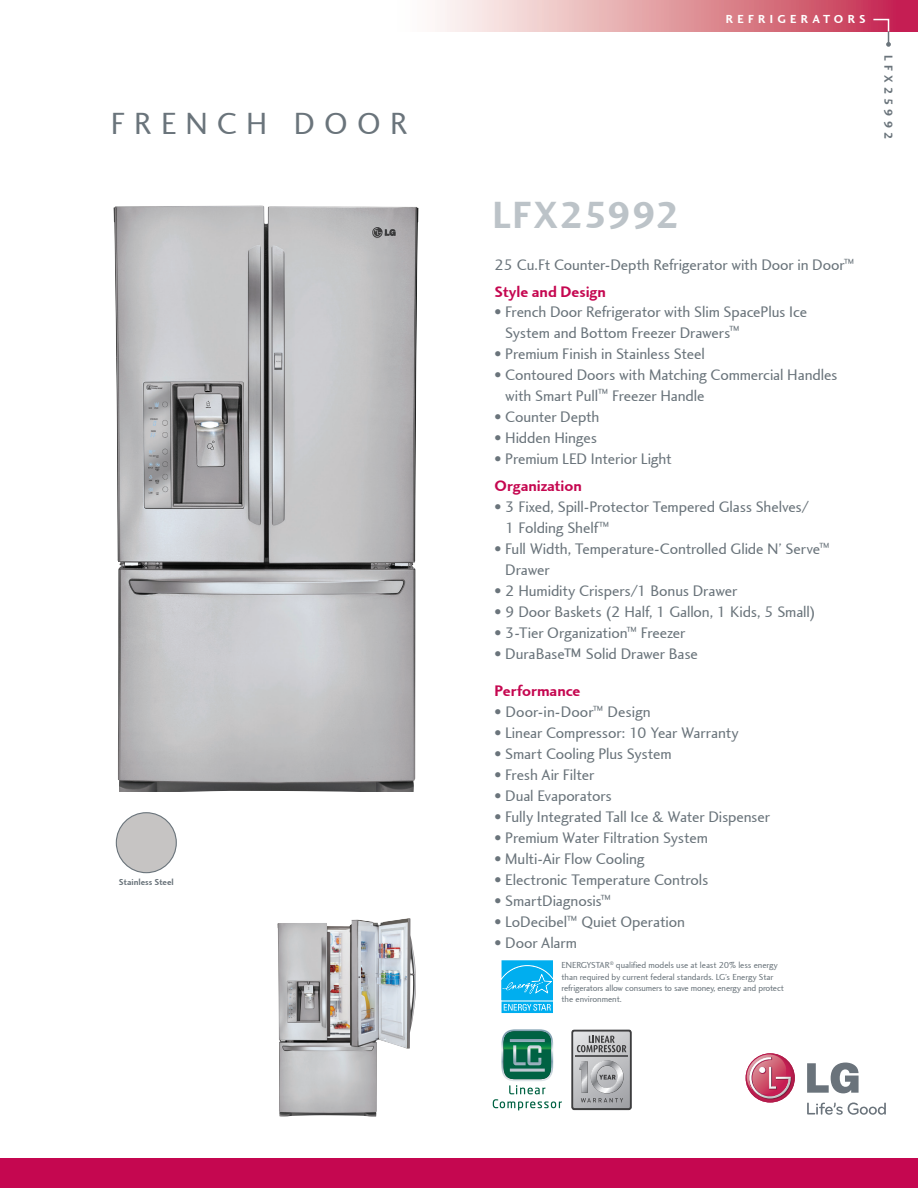
<style>
.page{position:relative;width:918px;height:1188px;background:#fff}
.page>*{position:absolute;margin:0;border:0;box-sizing:border-box;transform-origin:0 0}
.t1{font:39px "Charlotte Sans Bold LET";letter-spacing:.03em;color:#bcc3c8}
.t2{font:31.5px "Charlotte Sans Book LET";letter-spacing:.295em;color:#6a747b}
.t3{font:15.75px/21px "Charlotte Sans Book LET";letter-spacing:-.01em;color:#6a747b}
.t4{font:15.75px "Charlotte Sans Bold LET";letter-spacing:-.005em;color:#c50750}
.t5{font:12px "Charlotte Sans Bold LET";letter-spacing:.365em;color:#fff}
.t6{font:12px "Charlotte Sans Bold LET";letter-spacing:.365em;color:#6a747b}
.t7{font:9px/11.2px "Charlotte Sans Book LET";letter-spacing:-.005em;color:#6a747b}
.t8{font:9px "Charlotte Sans Bold LET";color:#6a747b}
</style>
<div class="page">
<img style="left:113px;top:205px;width:305px;height:587px">
<svg style="left:437px;top:0;width:481px;height:32px;background:#e0959f"></svg>
<div style="left:0;top:1158px;width:918px;height:30px;background:#c50750"></div>
<svg style="left:745px;top:1053px;width:50px;height:50px"></svg>
<svg style="left:807px;top:1063px;width:52px;height:30px"></svg>
<svg style="left:807px;top:1103px;width:79px;height:12px"></svg>
<svg style="left:501px;top:960px;width:1px;height:53px"></svg>
<svg style="left:502px;top:960px;width:51px;height:53px;background:#23b9f1"></svg>
<div style="left:116px;top:812px;width:61px;height:61px;background:#c6c4c3;border:1px solid #6a747b;border-radius:50%"></div>
<svg style="left:872px;top:18px;width:19px;height:29px"></svg>
<svg style="left:571px;top:1029px;width:61px;height:81px;background:#a6a7a9"></svg>
<svg style="left:493px;top:1029px;width:69px;height:81px"></svg>
<img style="left:278px;top:918px;width:138px;height:199px">
<p class="t2" style="left:111px;top:106px;width:298px">FRENCH DOOR</p>
<p class="t8" style="left:119px;top:877px;width:56px">Stainless Steel</p>
<p class="t5" style="left:726px;top:12px;width:141px">REFRIGERATORS</p>
<p class="t6" style="left:895px;top:55px;width:86px;rotate:90deg">LFX25992</p>
<p class="t1" style="left:492px;top:193px;width:188px">LFX25992</p>
<p class="t3" style="left:495px;top:255px;width:361px">25 Cu.Ft Counter-Depth Refrigerator with Door in Door<sup>™</sup></p>
<p class="t3" style="left:505px;top:301px;width:303px;text-indent:-11px">• French Door Refrigerator with Slim SpacePlus Ice<br>System and Bottom Freezer Drawers<sup>™</sup></p>
<p class="t3" style="left:495px;top:343px;width:212px">• Premium Finish in Stainless Steel</p>
<p class="t3" style="left:505px;top:364px;width:334px;text-indent:-11px">• Contoured Doors with Matching Commercial Handles with Smart Pull<sup>™</sup> Freezer Handle</p>
<p class="t3" style="left:495px;top:406px;width:106px">• Counter Depth</p>
<p class="t3" style="left:495px;top:427px;width:104px">• Hidden Hinges</p>
<p class="t3" style="left:495px;top:448px;width:179px">• Premium LED Interior Light</p>
<p class="t3" style="left:505px;top:497px;width:305px;text-indent:-11px">• 3 Fixed, Spill-Protector Tempered Glass Shelves/<br>1 Folding Shelf<sup>™</sup></p>
<p class="t3" style="left:505px;top:539px;width:326px;text-indent:-11px">• Full Width, Temperature-Controlled Glide N’ Serve<sup>™<br></sup>Drawer</p>
<p class="t3" style="left:495px;top:581px;width:244px">• 2 Humidity Crispers/1 Bonus Drawer</p>
<p class="t3" style="left:495px;top:602px;width:323px">• 9 Door Baskets (2 Half, 1 Gallon, 1 Kids, 5 Small)</p>
<p class="t3" style="left:495px;top:623px;width:192px">• 3-Tier Organization<sup>™</sup> Freezer</p>
<p class="t3" style="left:495px;top:644px;width:205px">• DuraBase™ Solid Drawer Base</p>
<p class="t4" style="left:495px;top:283px;width:113px">Style and Design</p>
<p class="t4" style="left:495px;top:477px;width:89px">Organization</p>
<p class="t4" style="left:495px;top:682px;width:87px">Performance</p>
<p class="t3" style="left:495px;top:702px;width:158px">• Door-in-Door<sup>™</sup> Design</p>
<p class="t3" style="left:495px;top:723px;width:246px">• Linear Compressor: 10 Year Warranty</p>
<p class="t3" style="left:495px;top:744px;width:179px">• Smart Cooling Plus System</p>
<p class="t3" style="left:495px;top:765px;width:101px">• Fresh Air Filter</p>
<p class="t3" style="left:495px;top:786px;width:119px">• Dual Evaporators</p>
<p class="t3" style="left:495px;top:807px;width:277px">• Fully Integrated Tall Ice &amp; Water Dispenser</p>
<p class="t3" style="left:495px;top:828px;width:215px">• Premium Water Filtration System</p>
<p class="t3" style="left:495px;top:849px;width:151px">• Multi-Air Flow Cooling</p>
<p class="t3" style="left:495px;top:870px;width:215px">• Electronic Temperature Controls</p>
<p class="t3" style="left:495px;top:891px;width:118px">• SmartDiagnosis<sup>™</sup></p>
<p class="t3" style="left:495px;top:912px;width:192px">• LoDecibel<sup>™</sup> Quiet Operation</p>
<p class="t3" style="left:495px;top:933px;width:84px">• Door Alarm</p>
<p class="t7" style="left:561px;top:960px;width:224px">ENERGYSTAR<sup>®</sup> qualified models use at least 20% less energy than required by current federal standards. LG’s Energy Star refrigerators allow consumers to save money, energy and protect the environment.</p>
</div>
